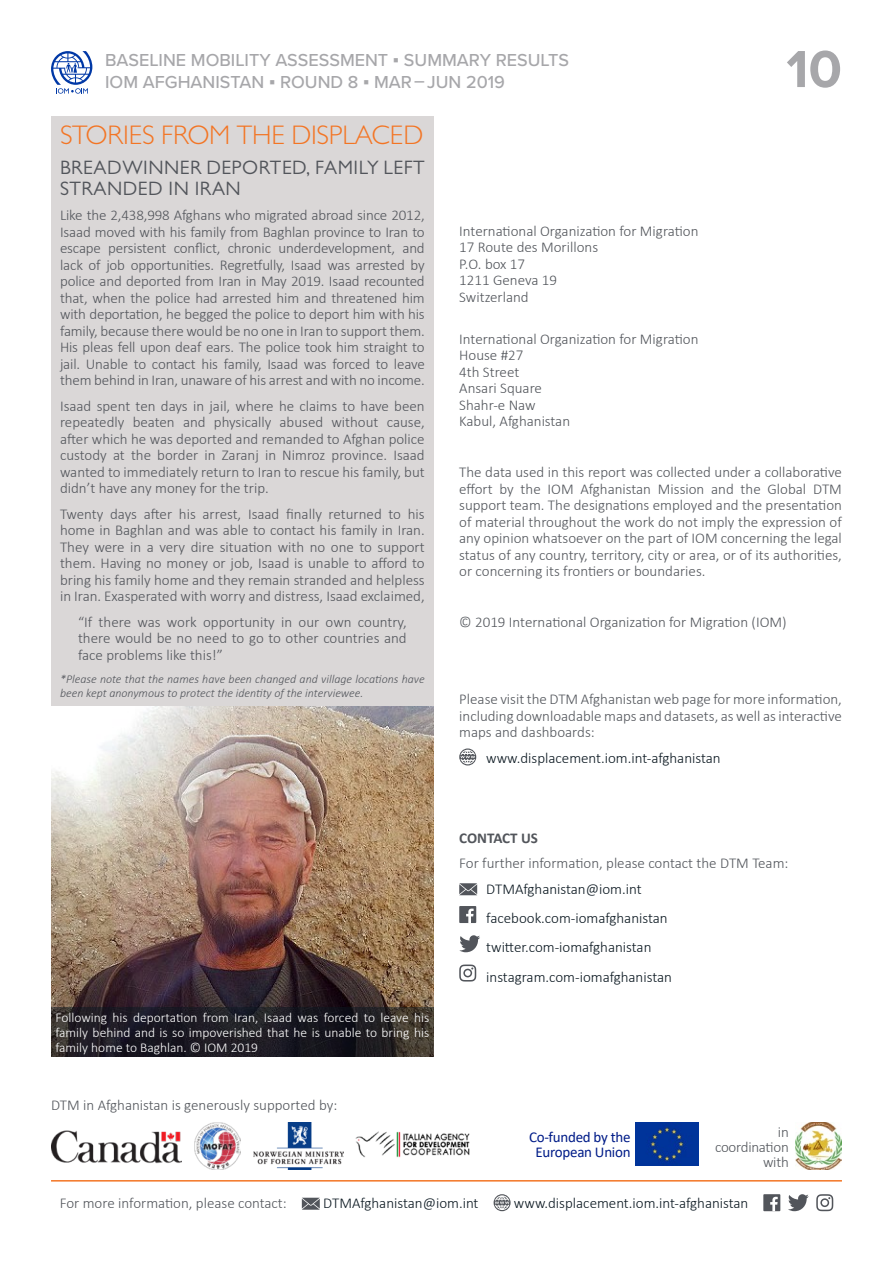
<style>
.page{position:relative;width:893px;height:1263px;background:#fff}
.page>*{position:absolute;margin:0;border:0;box-sizing:border-box;transform-origin:0 0}
.t1{font:700 54px "Proxima Nova";color:#a7a7aa}
.Section_Heading{font:300 27px "Gill Sans MT Pro";letter-spacing:-.005em;color:#f37524}
.Heading_Article_L1{font:19.5px/21px "Gill Sans MT Pro";letter-spacing:.025em;color:#52555b}
.t2{font:500 18px/21.6px "Proxima Nova";color:#a7a7aa}
.Body_Text{font:300 15px/16.5px "Calibri";color:#52555b;text-align:justify}
.Body_Text-2{font:300 15px "Calibri";color:#0a1720}
.Personal_Story_Data{font:300 15px/16.5px "Calibri";color:#52555b;text-align:justify}
.Body_Text-3{font:15px/15px "Calibri";letter-spacing:-.02em;color:#001c88;text-align:center}
.Body_Text-4{font:300 15px/15px "Calibri";letter-spacing:-.02em;color:#52555b;text-align:right}
.Body_Text-5{font:700 15px "Calibri";color:#52555b}
.Captions{font:300 13.5px/15px "Calibri";color:#fff;text-align:justify}
.Body_Text-6{font:italic 300 12px/14.4px "Calibri";color:#52555b}
.s1{font-family:"Calibri";font-weight:400}
</style>
<div class="page">
<svg style="left:51px;top:51px;width:41px;height:43px"></svg>
<svg style="left:459px;top:748px;width:17px;height:17px"></svg>
<svg style="left:460px;top:750px;width:15px;height:14px"></svg>
<svg style="left:459px;top:883px;width:18px;height:12px"></svg>
<div style="left:459px;top:906px;width:17px;height:17px;background:#52555b"></div>
<svg style="left:466px;top:908px;width:8px;height:15px"></svg>
<svg style="left:459px;top:935px;width:21px;height:17px"></svg>
<svg style="left:459px;top:964px;width:17px;height:17px"></svg>
<svg style="left:302px;top:1198px;width:18px;height:12px"></svg>
<svg style="left:494px;top:1194px;width:17px;height:17px"></svg>
<svg style="left:495px;top:1195px;width:14px;height:15px"></svg>
<div style="left:763px;top:1194px;width:17px;height:17px;background:#52555b"></div>
<svg style="left:770px;top:1197px;width:8px;height:14px"></svg>
<svg style="left:788px;top:1194px;width:21px;height:17px"></svg>
<svg style="left:816px;top:1194px;width:17px;height:17px"></svg>
<img style="left:254px;top:1123px;width:89px;height:46px">
<img style="left:194px;top:1123px;width:47px;height:46px">
<hr style="left:51px;top:1180px;width:791px;height:1px;background:#f37524">
<img style="left:795px;top:1123px;width:47px;height:46px">
<img style="left:51px;top:1130px;width:130px;height:33px">
<img style="left:356px;top:1131px;width:114px;height:27px">
<img style="left:635px;top:1123px;width:64px;height:42px">
<div style="left:51px;top:116px;width:383px;height:590px;background:#dad7d7"></div>
<img style="left:51px;top:706px;width:383px;height:301px">
<svg style="left:51px;top:1007px;width:383px;height:49px;fill:#1e1b23"></svg>
<p class="t2" style="left:105px;top:49px;width:465px">BASELINE MOBILITY ASSESSMENT <span class="s1">▪</span> SUMMARY RESULTS<br>IOM AFGHANISTAN <span class="s1">▪</span> ROUND 8 <span class="s1">▪</span> MAR – JUN 2019</p>
<h1 class="t1" style="left:786px;top:29px;width:57px">10</h1>
<p class="Section_Heading" style="left:60px;top:118px;width:364px">STORIES FROM THE DISPLACED</p>
<p class="Heading_Article_L1" style="left:60px;top:156px;width:366px">BREADWINNER DEPORTED, FAMILY LEFT<br>STRANDED IN IRAN</p>
<p class="Body_Text" style="left:60px;top:207px;width:366px">Like the 2,438,998 Afghans who migrated abroad since 2012, Isaad moved with his family from Baghlan province to Iran to escape persistent conflict, chronic underdevelopment, and lack of job opportunities. Regretfully, Isaad was arrested by police and deported from Iran in May 2019. Isaad recounted that, when the police had arrested him and threatened him with deportation, he begged the police to deport him with his family, because there would be no one in Iran to support them.<br>His pleas fell upon deaf ears. The police took him straight to jail. Unable to contact his family, Isaad was forced to leave them behind in Iran, unaware of his arrest and with no income.</p>
<p class="Body_Text" style="left:60px;top:397px;width:366px">Isaad spent ten days in jail, where he claims to have been repeatedly beaten and physically abused without cause, after which he was deported and remanded to Afghan police custody at the border in Zaranj in Nimroz province. Isaad wanted to immediately return to Iran to rescue his family, but didn’t have any money for the trip.</p>
<p class="Body_Text" style="left:60px;top:505px;width:366px">Twenty days after his arrest, Isaad finally returned to his home in Baghlan and was able to contact his family in Iran.<br>They were in a very dire situation with no one to support them. Having no money or job, Isaad is unable to afford to bring his family home and they remain stranded and helpless in Iran. Exasperated with worry and distress, Isaad exclaimed,</p>
<p class="Personal_Story_Data" style="left:78px;top:613px;width:330px">“If there was work opportunity in our own country, there would be no need to go to other countries and face problems like this!”</p>
<p class="Body_Text-6" style="left:60px;top:672px;width:366px">*Please note that the names have been changed and village locations have been kept anonymous to protect the identity of the interviewee.</p>
<p class="Captions" style="left:56px;top:1009px;width:375px">Following his deportation from Iran, Isaad was forced to leave his family behind and is so impoverished that he is unable to bring his family home to Baghlan. © IOM 2019</p>
<p class="Body_Text" style="left:51px;top:1096px;width:288px">DTM in Afghanistan is generously supported by:</p>
<p class="Body_Text" style="left:459px;top:223px;width:241px">International Organization for Migration</p>
<p class="Body_Text" style="left:459px;top:239px;width:140px">17 Route des Morillons</p>
<p class="Body_Text" style="left:459px;top:256px;width:67px">P.O. box 17</p>
<p class="Body_Text" style="left:459px;top:272px;width:99px">1211 Geneva 19</p>
<p class="Body_Text" style="left:459px;top:289px;width:71px">Switzerland</p>
<p class="Body_Text" style="left:459px;top:331px;width:241px">International Organization for Migration</p>
<p class="Body_Text" style="left:459px;top:347px;width:66px">House #27</p>
<p class="Body_Text" style="left:459px;top:364px;width:62px">4th Street</p>
<p class="Body_Text" style="left:459px;top:380px;width:84px">Ansari Square</p>
<p class="Body_Text" style="left:459px;top:397px;width:78px">Shahr-e Naw</p>
<p class="Body_Text" style="left:459px;top:413px;width:112px">Kabul, Afghanistan</p>
<p class="Body_Text" style="left:459px;top:464px;width:384px">The data used in this report was collected under a collaborative effort by the IOM Afghanistan Mission and the Global DTM support team. The designations employed and the presentation of material throughout the work do not imply the expression of any opinion whatsoever on the part of IOM concerning the legal status of any country, territory, city or area, or of its authorities, or concerning its frontiers or boundaries.</p>
<p class="Body_Text" style="left:459px;top:614px;width:329px">© 2019 International Organization for Migration (IOM)</p>
<p class="Body_Text" style="left:459px;top:691px;width:384px">Please visit the DTM Afghanistan web page for more information, including downloadable maps and datasets, as well as interactive maps and dashboards:</p>
<p class="Body_Text-2" style="left:486px;top:748px;width:236px">www.displacement.iom.int-afghanistan</p>
<p class="Body_Text-5" style="left:459px;top:827px;width:80px">CONTACT US</p>
<p class="Body_Text" style="left:459px;top:855px;width:331px">For further information, please contact the DTM Team:</p>
<p class="Body_Text-2" style="left:486px;top:879px;width:157px">DTMAfghanistan@iom.int</p>
<p class="Body_Text-2" style="left:486px;top:909px;width:183px">facebook.com-iomafghanistan</p>
<p class="Body_Text-2" style="left:486px;top:938px;width:167px">twitter.com-iomafghanistan</p>
<p class="Body_Text-2" style="left:486px;top:967px;width:187px">instagram.com-iomafghanistan</p>
<p class="Body_Text-3" style="left:529px;top:1129px;width:103px">Co-funded by the<br>European Union</p>
<p class="Body_Text-4" style="left:715px;top:1124px;width:75px">in coordination with</p>
<p class="Body_Text" style="left:60px;top:1195px;width:229px">For more information, please contact:</p>
<p class="Body_Text-2" style="left:323px;top:1194px;width:157px">DTMAfghanistan@iom.int</p>
<p class="Body_Text-2" style="left:514px;top:1194px;width:236px">www.displacement.iom.int-afghanistan</p>
</div>
